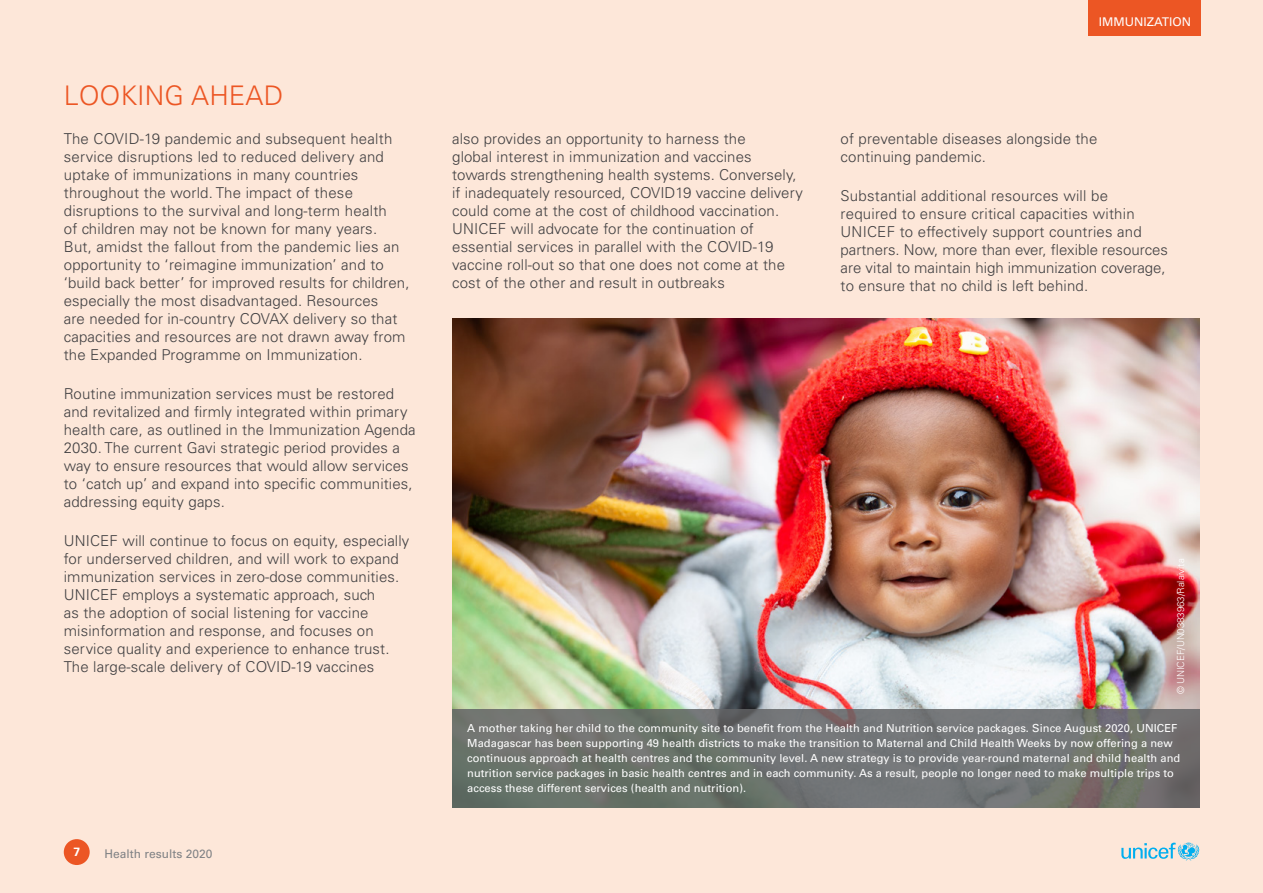
<style>
.page{position:relative;width:1263px;height:893px;background:#fde7d9}
.page>*{position:absolute;margin:0;border:0;box-sizing:border-box;transform-origin:0 0}
.t1{font:300 27px "Univers LT Std";letter-spacing:.005em;color:#ec5624}
.t2{font:300 15px/18px "Univers LT Std";letter-spacing:.01em;color:#414042}
.t3{font:12px "Univers LT Std";color:#808285}
.t4{font:12px "Univers LT Std";color:#fff}
.t5{font:700 12px "Univers LT Std";color:#fff}
.t6{font:11.1px/15px "Univers LT Std";letter-spacing:.005em;color:#fff}
.t7{font:300 9.75px "Univers LT Std";letter-spacing:-.01em;color:#fff}
</style>
<div class="page">
<img style="left:452px;top:319px;width:747px;height:390px">
<svg style="left:452px;top:709px;width:747px;height:99px;background:#6e7270"></svg>
<div style="left:1088px;top:0;width:113px;height:36px;background:#ec5624"></div>
<div style="left:64px;top:839px;width:26px;height:26px;background:#ec5624;border-radius:50%"></div>
<svg style="left:1121px;top:843px;width:78px;height:17px"></svg>
<h1 class="t1" style="left:64px;top:79px;width:221px">LOOKING AHEAD</h1>
<p class="t2" style="left:64px;top:130px;width:347px">The COVID-19 pandemic and subsequent health service disruptions led to reduced delivery and uptake of immunizations in many countries throughout the world. The impact of these disruptions to the survival and long-term health<br>of children may not be known for many years.<br>But, amidst the fallout from the pandemic lies an opportunity to ‘reimagine immunization’ and to ‘build back better’ for improved results for children, especially the most disadvantaged. Resources<br>are needed for in-country COVAX delivery so that capacities and resources are not drawn away from the Expanded Programme on Immunization.</p>
<p class="t2" style="left:64px;top:385px;width:353px">Routine immunization services must be restored and revitalized and firmly integrated within primary health care, as outlined in the Immunization Agenda 2030. The current Gavi strategic period provides a way to ensure resources that would allow services to ‘catch up’ and expand into specific communities, addressing equity gaps.</p>
<p class="t2" style="left:64px;top:532px;width:347px">UNICEF will continue to focus on equity, especially for underserved children, and will work to expand immunization services in zero-dose communities.<br>UNICEF employs a systematic approach, such<br>as the adoption of social listening for vaccine misinformation and response, and focuses on service quality and experience to enhance trust.<br>The large-scale delivery of COVID-19 vaccines</p>
<p class="t5" style="left:73px;top:845px;width:8px">7</p>
<p class="t3" style="left:104px;top:846px;width:110px">Health results 2020</p>
<p class="t4" style="left:1099px;top:14px;width:94px">IMMUNIZATION</p>
<p class="t2" style="left:452px;top:130px;width:352px">also provides an opportunity to harness the<br>global interest in immunization and vaccines towards strengthening health systems. Conversely, if inadequately resourced, COVID19 vaccine delivery could come at the cost of childhood vaccination.<br>UNICEF will advocate for the continuation of essential services in parallel with the COVID-19 vaccine roll-out so that one does not come at the cost of the other and result in outbreaks</p>
<p class="t2" style="left:840px;top:130px;width:258px">of preventable diseases alongside the continuing pandemic.</p>
<p class="t2" style="left:840px;top:187px;width:329px">Substantial additional resources will be required to ensure critical capacities within UNICEF to effectively support countries and partners. Now, more than ever, flexible resources are vital to maintain high immunization coverage, to ensure that no child is left behind.</p>
<p class="t7" style="left:1175px;top:694px;width:137px;rotate:-90deg">© UNICEF/UN0383963/Ralaivita</p>
<p class="t6" style="left:467px;top:721px;width:715px">A mother taking her child to the community site to benefit from the Health and Nutrition service packages. Since August 2020, UNICEF Madagascar has been supporting 49 health districts to make the transition to Maternal and Child Health Weeks by now offering a new continuous approach at health centres and the community level. A new strategy is to provide year-round maternal and child health and nutrition service packages in basic health centres and in each community. As a result, people no longer need to make multiple trips to access these different services (health and nutrition).</p>
</div>
